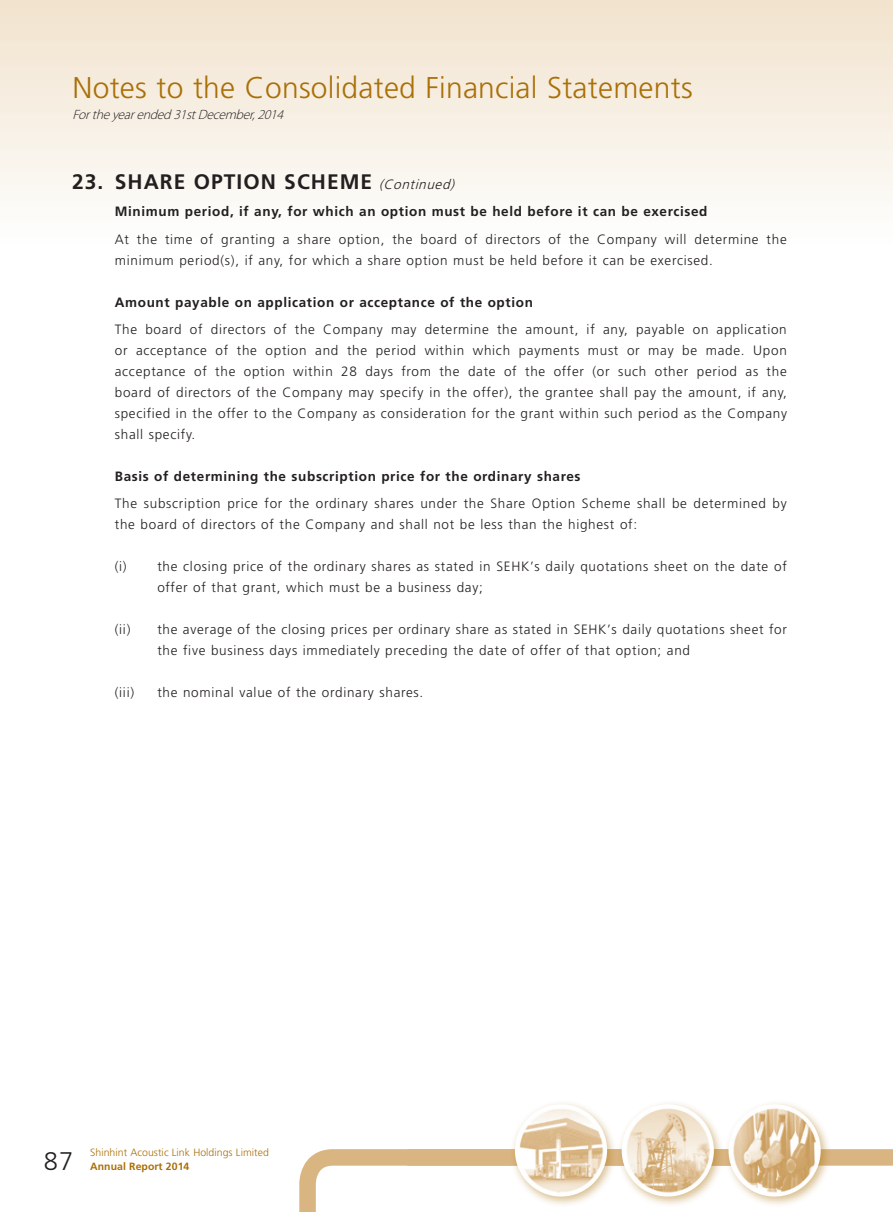
<style>
.page{position:relative;width:893px;height:1212px;background:#fff}
.page>*{position:absolute;margin:0;border:0;box-sizing:border-box;transform-origin:0 0}
.t1{font:300 30px "Frutiger LT Std";letter-spacing:.01em;color:#aa7007}
.t2{font:300 25.5px "Frutiger LT Std";color:#231f20}
.Heading_1{font:700 21px "Frutiger LT Std";letter-spacing:.05em;color:#231f20}
.Body_Text{font:300 13.5px/21px "Frutiger LT Std";letter-spacing:.055em;color:#231f20}
.Heading_2{font:700 13.5px "Frutiger LT Std";letter-spacing:.05em;color:#231f20}
.t3{font:italic 300 13.5px "Myriad Pro";color:#231f20}
.Heading_1-2{font:italic 300 13.5px "Frutiger LT Std";color:#231f20}
.t4{font:300 10.5px "Frutiger LT Std";letter-spacing:.005em;color:#aa7007}
.t5{font:700 10.5px "Frutiger LT Std";letter-spacing:.005em;color:#aa7007}
</style>
<div class="page">
<div style="left:0;top:0;width:893px;height:249px;background:linear-gradient(to bottom,#f1e3cd,#feffff)"></div>
<svg style="left:299px;top:1149px;width:211px;height:63px"></svg>
<div style="left:407px;top:1149px;width:486px;height:16px;background:#d9b582"></div>
<div style="left:510px;top:1099px;width:321px;height:108px;background:#aa7007;opacity:.45"></div>
<img style="left:515px;top:1104px;width:306px;height:92px">
<h1 class="t1" style="left:73px;top:71px;width:622px">Notes to the Consolidated Financial Statements</h1>
<p class="t3" style="left:252px;top:107px;width:37px">, 2014</p>
<p class="t3" style="left:73px;top:107px;width:120px">For the year ended 31</p>
<p class="t3" style="left:186px;top:107px;width:73px">st December</p>
<p class="Heading_1" style="left:72px;top:169px;width:33px">23.</p>
<p class="Heading_1" style="left:115px;top:169px;width:259px">SHARE OPTION SCHEME</p>
<p class="Heading_1-2" style="left:379px;top:177px;width:9px">(</p>
<p class="Heading_1-2" style="left:450px;top:177px;width:9px">(</p>
<p class="Heading_1-2" style="left:384px;top:177px;width:72px">Continued</p>
<p class="Heading_2" style="left:115px;top:204px;width:594px">Minimum period, if any, for which an option must be held before it can be exercised</p>
<p class="Body_Text" style="left:201px;top:229px;width:14px">of</p>
<p class="Body_Text" style="left:465px;top:229px;width:14px">of</p>
<p class="Body_Text" style="left:548px;top:229px;width:14px">of</p>
<p class="Body_Text" style="left:137px;top:229px;width:22px">the</p>
<p class="Body_Text" style="left:298px;top:229px;width:35px">share</p>
<p class="Body_Text" style="left:392px;top:229px;width:22px">the</p>
<p class="Body_Text" style="left:421px;top:229px;width:38px">board</p>
<p class="Body_Text" style="left:485px;top:229px;width:56px">directors</p>
<p class="Body_Text" style="left:569px;top:229px;width:22px">the</p>
<p class="Body_Text" style="left:665px;top:229px;width:23px">will</p>
<p class="Body_Text" style="left:694px;top:229px;width:66px">determine</p>
<p class="Body_Text" style="left:165px;top:229px;width:29px">time</p>
<p class="Body_Text" style="left:221px;top:229px;width:55px">granting</p>
<p class="Body_Text" style="left:339px;top:229px;width:47px">option,</p>
<p class="Body_Text" style="left:597px;top:229px;width:61px">Company</p>
<p class="Body_Text" style="left:115px;top:229px;width:600px">At<br>minimum period ,)s( if any, for which a share option must be held before it can be exercised.</p>
<p class="Heading_2" style="left:115px;top:294px;width:420px">Amount payable on application or acceptance of the option</p>
<p class="Body_Text" style="left:283px;top:229px;width:8px">a</p>
<p class="Body_Text" style="left:767px;top:229px;width:22px">the</p>
<p class="Body_Text" style="left:115px;top:319px;width:24px">The</p>
<p class="Body_Text" style="left:145px;top:319px;width:38px">board</p>
<p class="Body_Text" style="left:190px;top:319px;width:14px">of</p>
<p class="Body_Text" style="left:211px;top:319px;width:56px">directors</p>
<p class="Body_Text" style="left:274px;top:319px;width:14px">of</p>
<p class="Body_Text" style="left:295px;top:319px;width:22px">the</p>
<p class="Body_Text" style="left:323px;top:319px;width:61px">Company</p>
<p class="Body_Text" style="left:391px;top:319px;width:27px">may</p>
<p class="Body_Text" style="left:425px;top:319px;width:66px">determine</p>
<p class="Body_Text" style="left:497px;top:319px;width:22px">the</p>
<p class="Body_Text" style="left:525px;top:319px;width:55px">amount,</p>
<p class="Body_Text" style="left:587px;top:319px;width:10px">if</p>
<p class="Body_Text" style="left:603px;top:319px;width:26px">any,</p>
<p class="Body_Text" style="left:636px;top:319px;width:50px">payable</p>
<p class="Body_Text" style="left:693px;top:319px;width:17px">on</p>
<p class="Body_Text" style="left:717px;top:319px;width:72px">application</p>
<p class="Body_Text" style="left:115px;top:340px;width:14px">or</p>
<p class="Body_Text" style="left:136px;top:340px;width:72px">acceptance</p>
<p class="Body_Text" style="left:216px;top:340px;width:14px">of</p>
<p class="Body_Text" style="left:237px;top:340px;width:22px">the</p>
<p class="Body_Text" style="left:266px;top:340px;width:43px">option</p>
<p class="Body_Text" style="left:315px;top:340px;width:25px">and</p>
<p class="Body_Text" style="left:347px;top:340px;width:22px">the</p>
<p class="Body_Text" style="left:376px;top:340px;width:42px">period</p>
<p class="Body_Text" style="left:425px;top:340px;width:41px">within</p>
<p class="Body_Text" style="left:473px;top:340px;width:39px">which</p>
<p class="Body_Text" style="left:519px;top:340px;width:62px">payments</p>
<p class="Body_Text" style="left:588px;top:340px;width:32px">must</p>
<p class="Body_Text" style="left:627px;top:340px;width:14px">or</p>
<p class="Body_Text" style="left:648px;top:340px;width:27px">may</p>
<p class="Body_Text" style="left:682px;top:340px;width:16px">be</p>
<p class="Body_Text" style="left:706px;top:340px;width:40px">made.</p>
<p class="Body_Text" style="left:753px;top:340px;width:35px">Upon</p>
<p class="Body_Text" style="left:115px;top:361px;width:72px">acceptance</p>
<p class="Body_Text" style="left:194px;top:361px;width:14px">of</p>
<p class="Body_Text" style="left:215px;top:361px;width:22px">the</p>
<p class="Body_Text" style="left:244px;top:361px;width:43px">option</p>
<p class="Body_Text" style="left:293px;top:361px;width:41px">within</p>
<p class="Body_Text" style="left:341px;top:361px;width:17px">28</p>
<p class="Body_Text" style="left:365px;top:361px;width:29px">days</p>
<p class="Body_Text" style="left:401px;top:361px;width:31px">from</p>
<p class="Body_Text" style="left:439px;top:361px;width:22px">the</p>
<p class="Body_Text" style="left:468px;top:361px;width:29px">date</p>
<p class="Body_Text" style="left:504px;top:361px;width:14px">of</p>
<p class="Body_Text" style="left:525px;top:361px;width:22px">the</p>
<p class="Body_Text" style="left:554px;top:361px;width:32px">offer</p>
<p class="Body_Text" style="left:592px;top:361px;width:19px">(or</p>
<p class="Body_Text" style="left:618px;top:361px;width:30px">such</p>
<p class="Body_Text" style="left:655px;top:361px;width:35px">other</p>
<p class="Body_Text" style="left:697px;top:361px;width:42px">period</p>
<p class="Body_Text" style="left:745px;top:361px;width:14px">as</p>
<p class="Body_Text" style="left:767px;top:361px;width:22px">the</p>
<p class="Body_Text" style="left:157px;top:382px;width:14px">of</p>
<p class="Body_Text" style="left:237px;top:382px;width:14px">of</p>
<p class="Body_Text" style="left:380px;top:382px;width:45px">specify</p>
<p class="Body_Text" style="left:473px;top:382px;width:41px">offer ,)</p>
<p class="Body_Text" style="left:748px;top:382px;width:10px">if</p>
<p class="Body_Text" style="left:115px;top:382px;width:674px">board<br>specified in the offer to the Company as consideration for the grant within such period as the Company shall specify.</p>
<p class="Heading_2" style="left:115px;top:468px;width:467px">Basis of determining the subscription price for the ordinary shares</p>
<p class="Body_Text" style="left:773px;top:493px;width:16px">by</p>
<p class="Body_Text" style="left:176px;top:382px;width:56px">directors</p>
<p class="Body_Text" style="left:256px;top:382px;width:22px">the</p>
<p class="Body_Text" style="left:447px;top:382px;width:22px">the</p>
<p class="Body_Text" style="left:519px;top:382px;width:22px">the</p>
<p class="Body_Text" style="left:600px;top:382px;width:30px">shall</p>
<p class="Body_Text" style="left:662px;top:382px;width:22px">the</p>
<p class="Body_Text" style="left:430px;top:382px;width:13px">in</p>
<p class="Body_Text" style="left:283px;top:382px;width:61px">Company</p>
<p class="Body_Text" style="left:545px;top:382px;width:50px">grantee</p>
<p class="Body_Text" style="left:688px;top:382px;width:55px">amount,</p>
<p class="Body_Text" style="left:349px;top:382px;width:27px">may</p>
<p class="Body_Text" style="left:634px;top:382px;width:23px">pay</p>
<p class="Body_Text" style="left:762px;top:382px;width:26px">any,</p>
<p class="Body_Text" style="left:265px;top:493px;width:19px">for</p>
<p class="Body_Text" style="left:115px;top:493px;width:524px">The<br>the board of directors of the Company and shall not be less than the highest of:</p>
<p class="Body_Text" style="left:157px;top:556px;width:631px">the closing price of the ordinary shares as stated in SEHK s’ daily quotations sheet on the date of</p>
<p class="Body_Text" style="left:144px;top:493px;width:78px">subscription</p>
<p class="Body_Text" style="left:289px;top:493px;width:22px">the</p>
<p class="Body_Text" style="left:316px;top:493px;width:54px">ordinary</p>
<p class="Body_Text" style="left:374px;top:493px;width:41px">shares</p>
<p class="Body_Text" style="left:420px;top:493px;width:38px">under</p>
<p class="Body_Text" style="left:464px;top:493px;width:22px">the</p>
<p class="Body_Text" style="left:490px;top:493px;width:36px">Share</p>
<p class="Body_Text" style="left:582px;top:493px;width:50px">Scheme</p>
<p class="Body_Text" style="left:637px;top:493px;width:30px">shall</p>
<p class="Body_Text" style="left:672px;top:493px;width:16px">be</p>
<p class="Body_Text" style="left:694px;top:493px;width:74px">determined</p>
<p class="Body_Text" style="left:227px;top:493px;width:32px">price</p>
<p class="Body_Text" style="left:532px;top:493px;width:45px">Option</p>
<p class="Body_Text" style="left:115px;top:556px;width:13px">)i(</p>
<p class="Body_Text" style="left:115px;top:619px;width:17px">( )i i</p>
<p class="Body_Text" style="left:115px;top:682px;width:21px">(iii)</p>
<p class="Body_Text" style="left:157px;top:577px;width:327px">offer of that grant, which must be a business day;</p>
<p class="Body_Text" style="left:157px;top:619px;width:631px">the average of the closing prices per ordinary share as stated in SEHK s’ daily quotations sheet for</p>
<p class="Body_Text" style="left:157px;top:640px;width:534px">the five business days immediately preceding the date of offer of that option; and</p>
<p class="Body_Text" style="left:157px;top:682px;width:267px">the nominal value of the ordinary shares.</p>
<p class="t4" style="left:90px;top:1146px;width:180px">Shinhint Acoustic Link Holdings Limited</p>
<h2 class="t2" style="left:44px;top:1146px;width:31px">87</h2>
<p class="t5" style="left:90px;top:1160px;width:101px">Annual Report 2014</p>
</div>
